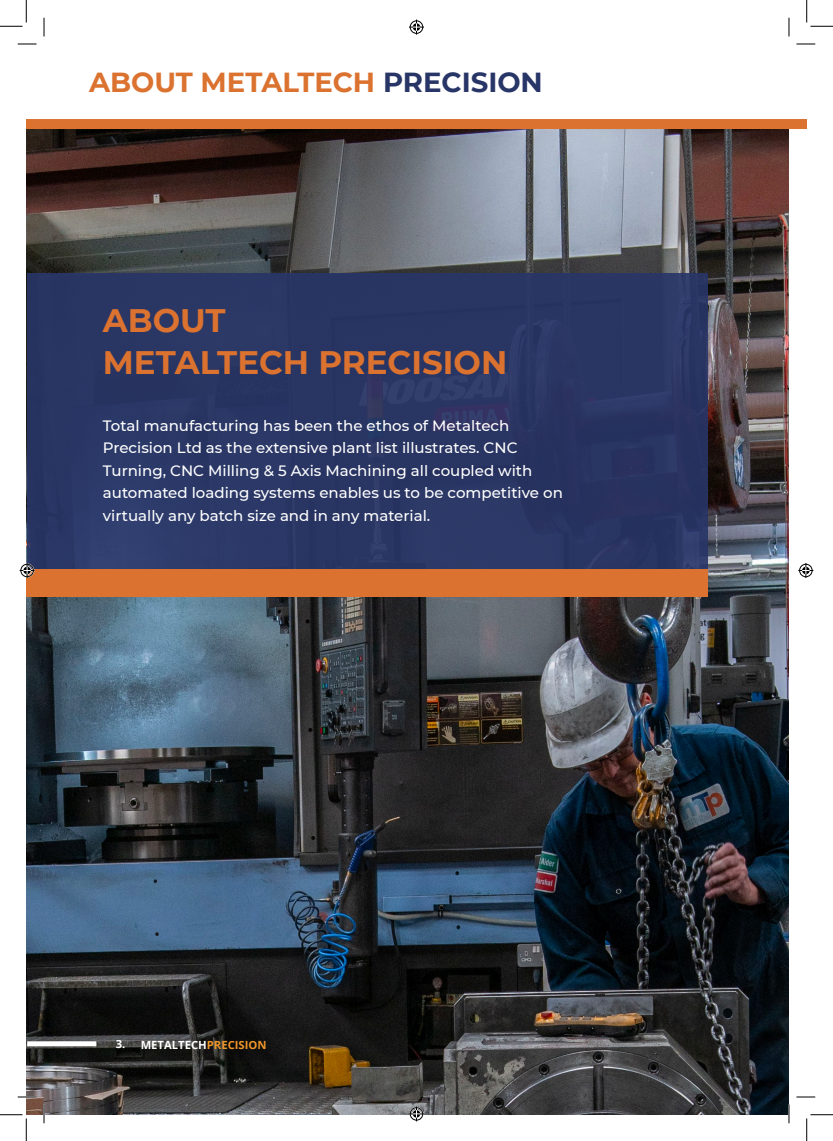
<style>
.page{position:relative;width:833px;height:1141px;background:#fff}
.page>*{position:absolute;margin:0;border:0;box-sizing:border-box;transform-origin:0 0}
.Title_01{font:700 32.5px "Montserrat";color:#db722f}
.Title_01-2{font:700 27.5px "Montserrat";color:#db722f}
.Intro_text{font:500 15px/22.5px "Montserrat";color:#fff}
.Text_03_Left{font:700 11.25px "Open Sans";color:#fff}
.s1{color:#283567}
.s2{color:#ef962a}
</style>
<div class="page">
<img style="left:26px;top:129px;width:762px;height:985px">
<div style="left:27px;top:1041px;width:69px;height:5px;background:#fff"></div>
<svg style="left:26px;top:26px;width:780px;height:103px"></svg>
<div style="left:27px;top:273px;width:680px;height:297px;background:#283567"></div>
<div style="left:26px;top:569px;width:681px;height:27px;background:#db722f"></div>
<svg style="left:18px;top:43px;width:18px;height:2px"></svg>
<svg style="left:796px;top:43px;width:18px;height:2px"></svg>
<svg style="left:18px;top:1096px;width:18px;height:1px"></svg>
<svg style="left:796px;top:1096px;width:18px;height:1px"></svg>
<svg style="left:43px;top:18px;width:2px;height:18px"></svg>
<svg style="left:43px;top:1104px;width:2px;height:19px"></svg>
<svg style="left:787px;top:18px;width:2px;height:18px"></svg>
<svg style="left:787px;top:1104px;width:2px;height:19px"></svg>
<svg style="left:0;top:0;width:27px;height:27px"></svg>
<svg style="left:0;top:1114px;width:27px;height:26px"></svg>
<svg style="left:806px;top:0;width:26px;height:27px"></svg>
<svg style="left:806px;top:1114px;width:26px;height:26px"></svg>
<svg style="left:409px;top:20px;width:15px;height:15px"></svg>
<svg style="left:409px;top:1106px;width:15px;height:15px"></svg>
<svg style="left:20px;top:563px;width:15px;height:15px"></svg>
<svg style="left:798px;top:563px;width:14px;height:15px"></svg>
<p class="Title_01-2" style="left:89px;top:63px;width:455px">ABOUT METALTECH <span class="s1">PRECISION</span></p>
<p class="Title_01" style="left:103px;top:296px;width:124px">ABOUT</p>
<p class="Title_01" style="left:103px;top:338px;width:405px">METALTECH PRECISION</p>
<p class="Intro_text" style="left:103px;top:413px;width:461px">Total manufacturing has been the ethos of Metaltech Precision Ltd as the extensive plant list illustrates. CNC Turning, CNC Milling &amp; 5 Axis Machining all coupled with automated loading systems enables us to be competitive on virtually any batch size and in any material.</p>
<p class="Text_03_Left" style="left:116px;top:1035px;width:11px">3.</p>
<p class="Text_03_Left" style="left:141px;top:1036px;width:127px">METALTECH<span class="s2">PRECISION</span></p>
</div>
